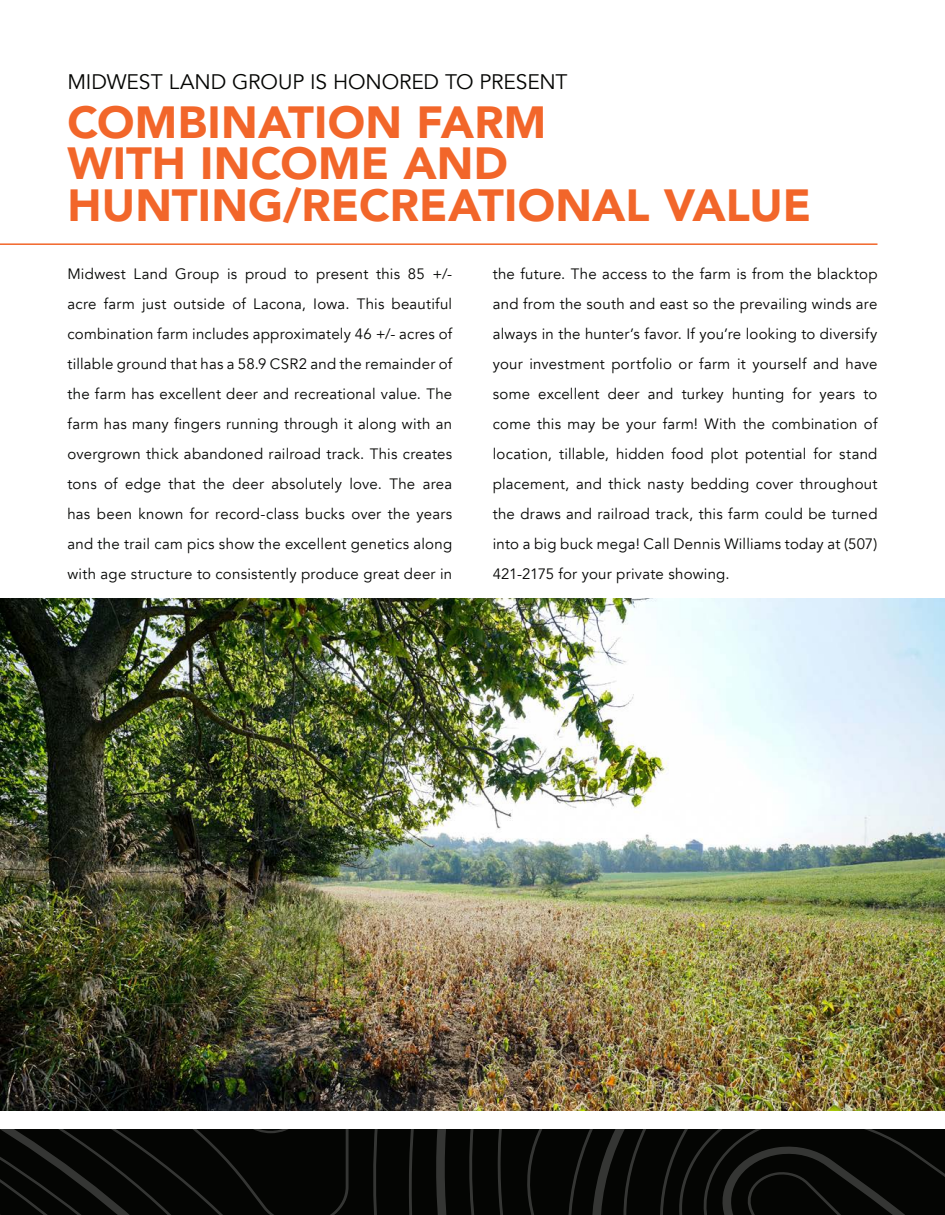
<style>
.page{position:relative;width:945px;height:1215px;background:#fff}
.page>*{position:absolute;margin:0;border:0;box-sizing:border-box;transform-origin:0 0}
.t1{font:900 45px "Avenir";letter-spacing:.005em;color:#f2662a}
.t2{font:21px "Avenir";letter-spacing:-.005em;color:#040503}
.t3{font:15px/30px "Avenir";letter-spacing:.015em;color:#040503;text-align:justify}
</style>
<div class="page">
<hr style="left:0;top:243px;width:878px;height:2px;background:#f2662a">
<svg style="left:0;top:1130px;width:945px;height:85px;background:#090a08"></svg>
<img style="left:0;top:599px;width:945px;height:512px">
<p class="t2" style="left:68px;top:69px;width:502px">MIDWEST LAND GROUP IS HONORED TO PRESENT</p>
<p class="t1" style="left:68px;top:84px;width:480px">COMBINATION FARM</p>
<p class="t1" style="left:68px;top:125px;width:442px">WITH INCOME AND</p>
<p class="t1" style="left:68px;top:167px;width:745px">HUNTING/RECREATIONAL VALUE</p>
<p class="t3" style="left:68px;top:259px;width:386px">Midwest Land Group is proud to present this 85 +/- acre farm just outside of Lacona, Iowa. This beautiful combination farm includes approximately 46 +/- acres of tillable ground that has a 58.9 CSR2 and the remainder of the farm has excellent deer and recreational value. The farm has many fingers running through it along with an overgrown thick abandoned railroad track. This creates tons of edge that the deer absolutely love. The area has been known for record-class bucks over the years and the trail cam pics show the excellent genetics along with age structure to consistently produce great deer in</p>
<p class="t3" style="left:493px;top:259px;width:386px">the future. The access to the farm is from the blacktop and from the south and east so the prevailing winds are always in the hunter’s favor. If you’re looking to diversify your investment portfolio or farm it yourself and have some excellent deer and turkey hunting for years to come this may be your farm! With the combination of location, tillable, hidden food plot potential for stand placement, and thick nasty bedding cover throughout the draws and railroad track, this farm could be turned into a big buck mega! Call Dennis Williams today at (507)<br>421-2175 for your private showing.</p>
</div>
